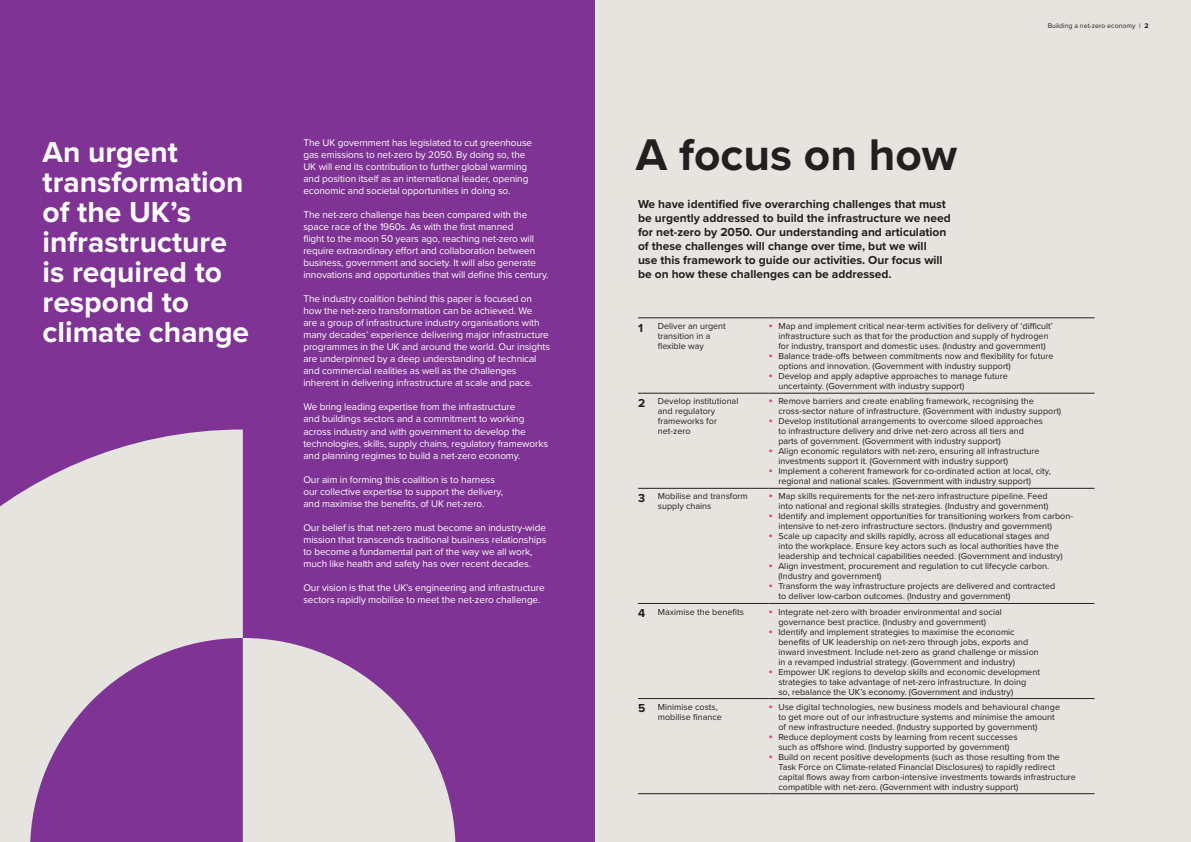
<style>
.page{position:relative;width:1191px;height:842px;background:#fff}
.page>*{position:absolute;margin:0;border:0;box-sizing:border-box;transform-origin:0 0}
.t1{font:700 46px "Proxima Nova";color:#231f20}
.t2{font:700 30px/30px "Proxima Nova";color:#fff}
.t3{font:700 12px/14px "Proxima Nova";color:#231f20}
.t4{font:10px/12px "Proxima Nova";letter-spacing:-.01em;color:#fff}
.t5{font:9px/10px "Proxima Nova";color:#231f20}
.t6{font:7px "Proxima Nova";color:#231f20}
.s1{font-weight:300}
.s2{font-weight:700}
.s3{font-weight:700;font-size:12px}
.s4{font-size:13px;color:#ed3790}
</style>
<div class="page">
<div style="left:0;top:0;width:595px;height:842px;background:#7f3394"></div>
<div style="left:595px;top:0;width:596px;height:842px;background:#e6e4df"></div>
<svg style="left:638px;top:393px;width:20px;height:1px"></svg>
<hr style="left:658px;top:393px;width:110px;height:1px;background:#231f20">
<hr style="left:768px;top:393px;width:326px;height:1px;background:#231f20">
<svg style="left:638px;top:488px;width:20px;height:1px"></svg>
<hr style="left:658px;top:488px;width:110px;height:1px;background:#231f20">
<hr style="left:768px;top:488px;width:326px;height:1px;background:#231f20">
<svg style="left:638px;top:603px;width:20px;height:1px"></svg>
<hr style="left:658px;top:603px;width:110px;height:1px;background:#231f20">
<hr style="left:768px;top:603px;width:326px;height:1px;background:#231f20">
<svg style="left:638px;top:698px;width:20px;height:1px"></svg>
<hr style="left:658px;top:698px;width:110px;height:1px;background:#231f20">
<hr style="left:768px;top:698px;width:326px;height:1px;background:#231f20">
<svg style="left:638px;top:793px;width:20px;height:1px"></svg>
<hr style="left:658px;top:793px;width:110px;height:1px;background:#231f20">
<hr style="left:768px;top:793px;width:326px;height:1px;background:#231f20">
<svg style="left:638px;top:318px;width:20px;height:1px"></svg>
<hr style="left:658px;top:318px;width:110px;height:1px;background:#231f20">
<hr style="left:768px;top:318px;width:326px;height:1px;background:#231f20">
<svg style="left:0;top:429px;width:455px;height:413px"></svg>
<h2 class="t2" style="left:43px;top:138px;width:208px">An urgent transformation of the UK’s infrastructure is required to respond to climate change</h2>
<p class="t4" style="left:303px;top:137px;width:230px">The UK government has legislated to cut greenhouse gas emissions to net-zero by 2050. By doing so, the UK will end its contribution to further global warming and position itself as an international leader, opening economic and societal opportunities in doing so.</p>
<p class="t4" style="left:303px;top:209px;width:247px">The net-zero challenge has been compared with the space race of the 1960s. As with the first manned<br>flight to the moon 50 years ago, reaching net-zero will require extraordinary effort and collaboration between business, government and society. It will also generate innovations and opportunities that will define this century.</p>
<p class="t4" style="left:303px;top:293px;width:248px">The industry coalition behind this paper is focused on how the net-zero transformation can be achieved. We<br>are a group of infrastructure industry organisations with many decades’ experience delivering major infrastructure programmes in the UK and around the world. Our insights are underpinned by a deep understanding of technical and commercial realities as well as the challenges inherent in delivering infrastructure at scale and pace.</p>
<p class="t4" style="left:303px;top:401px;width:246px">We bring leading expertise from the infrastructure<br>and buildings sectors and a commitment to working across industry and with government to develop the technologies, skills, supply chains, regulatory frameworks and planning regimes to build a net-zero economy.</p>
<p class="t4" style="left:303px;top:473px;width:201px">Our aim in forming this coalition is to harness our collective expertise to support the delivery, and maximise the benefits, of UK net-zero.</p>
<p class="t4" style="left:303px;top:521px;width:244px">Our belief is that net-zero must become an industry-wide mission that transcends traditional business relationships to become a fundamental part of the way we all work, much like health and safety has over recent decades.</p>
<p class="t4" style="left:303px;top:581px;width:243px">Our vision is that the UK’s engineering and infrastructure sectors rapidly mobilise to meet the net-zero challenge.</p>
<h1 class="t1" style="left:636px;top:127px;width:323px">A focus on how</h1>
<p class="t3" style="left:638px;top:197px;width:314px">We have identified five overarching challenges that must be urgently addressed to build the infrastructure we need for net-zero by 2050. Our understanding and articulation of these challenges will change over time, but we will<br>use this framework to guide our activities. Our focus will be on how these challenges can be addressed.</p>
<p class="t6" style="left:1047px;top:21px;width:102px">Building a net-zero economy <span class="s1">I</span> <span class="s2">2</span></p>
<p class="t5" style="left:638px;top:321px;width:89px;text-align:center"><span class="s3">1</span> Deliver an urgent transition in a<br>flexible way</p>
<p class="t5" style="left:778px;top:321px;width:276px;text-indent:-10px"><span class="s4">•</span> Map and implement critical near-term activities for delivery of ‘difficult’ infrastructure such as that for the production and supply of hydrogen for industry, transport and domestic uses. (Industry and government)</p>
<p class="t5" style="left:778px;top:351px;width:276px;text-indent:-10px"><span class="s4">•</span> Balance trade-offs between commitments now and flexibility for future options and innovation. (Government with industry support)</p>
<p class="t5" style="left:778px;top:371px;width:231px;text-indent:-10px"><span class="s4">•</span> Develop and apply adaptive approaches to manage future uncertainty. (Government with industry support)</p>
<p class="t5" style="left:658px;top:396px;width:82px;text-indent:-20px"><span class="s3">2</span> Develop institutional and regulatory frameworks for net-zero</p>
<p class="t5" style="left:778px;top:396px;width:284px;text-indent:-10px"><span class="s4">•</span> Remove barriers and create enabling framework, recognising the cross-sector nature of infrastructure. (Government with industry support)</p>
<p class="t5" style="left:778px;top:416px;width:266px;text-indent:-10px"><span class="s4">•</span> Develop institutional arrangements to overcome siloed approaches to infrastructure delivery and drive net-zero across all tiers and parts of government. (Government with industry support)</p>
<p class="t5" style="left:778px;top:446px;width:262px;text-indent:-10px"><span class="s4">•</span> Align economic regulators with net-zero, ensuring all infrastructure investments support it. (Government with industry support)</p>
<p class="t5" style="left:778px;top:466px;width:274px;text-indent:-10px"><span class="s4">•</span> Implement a coherent framework for co-ordinated action at local, city, regional and national scales. (Government with industry support)</p>
<p class="t5" style="left:658px;top:492px;width:91px;text-indent:-20px"><span class="s3">3</span> Mobilise and transform supply chains</p>
<p class="t5" style="left:768px;top:492px;width:281px;text-align:right"><span class="s4">•</span> Map skills requirements for the net-zero infrastructure pipeline. Feed into national and regional skills strategies. (Industry and government)</p>
<p class="t5" style="left:778px;top:512px;width:296px;text-indent:-10px"><span class="s4">•</span> Identify and implement opportunities for transitioning workers from carbon&shy;intensive to net-zero infrastructure sectors. (Industry and government)</p>
<p class="t5" style="left:778px;top:532px;width:286px;text-indent:-10px"><span class="s4">•</span> Scale up capacity and skills rapidly, across all educational stages and into the workplace. Ensure key actors such as local authorities have the leadership and technical capabilities needed. (Government and industry)</p>
<p class="t5" style="left:778px;top:562px;width:272px;text-indent:-10px"><span class="s4">•</span> Align investment, procurement and regulation to cut lifecycle carbon. (Industry and government)</p>
<p class="t5" style="left:778px;top:582px;width:278px;text-indent:-10px"><span class="s4">•</span> Transform the way infrastructure projects are delivered and contracted to deliver low-carbon outcomes. (Industry and government)</p>
<p class="t5" style="left:638px;top:607px;width:107px"><span class="s3">4</span> Maximise the benefits</p>
<p class="t5" style="left:778px;top:607px;width:225px;text-indent:-10px"><span class="s4">•</span> Integrate net-zero with broader environmental and social governance best practice. (Industry and government)</p>
<p class="t5" style="left:778px;top:627px;width:262px;text-indent:-10px"><span class="s4">•</span> Identify and implement strategies to maximise the economic benefits of UK leadership on net-zero through jobs, exports and inward investment. Include net-zero as grand challenge or mission in a revamped industrial strategy. (Government and industry)</p>
<p class="t5" style="left:778px;top:667px;width:263px;text-indent:-10px"><span class="s4">•</span> Empower UK regions to develop skills and economic development strategies to take advantage of net-zero infrastructure. In doing<br>so, rebalance the UK’s economy. (Government and industry)</p>
<p class="t5" style="left:658px;top:702px;width:66px;text-indent:-20px"><span class="s3">5</span> Minimise costs, mobilise finance</p>
<p class="t5" style="left:778px;top:702px;width:283px;text-indent:-10px"><span class="s4">•</span> Use digital technologies, new business models and behavioural change to get more out of our infrastructure systems and minimise the amount of new infrastructure needed. (Industry supported by government)</p>
<p class="t5" style="left:768px;top:732px;width:250px;text-align:center"><span class="s4">•</span> Reduce deployment costs by learning from recent successes such as offshore wind. (Industry supported by government)</p>
<p class="t5" style="left:778px;top:752px;width:299px;text-indent:-10px"><span class="s4">•</span> Build on recent positive developments (such as those resulting from the Task Force on Climate-related Financial Disclosures) to rapidly redirect capital flows away from carbon-intensive investments towards infrastructure compatible with net-zero. (Government with industry support)</p>
</div>
